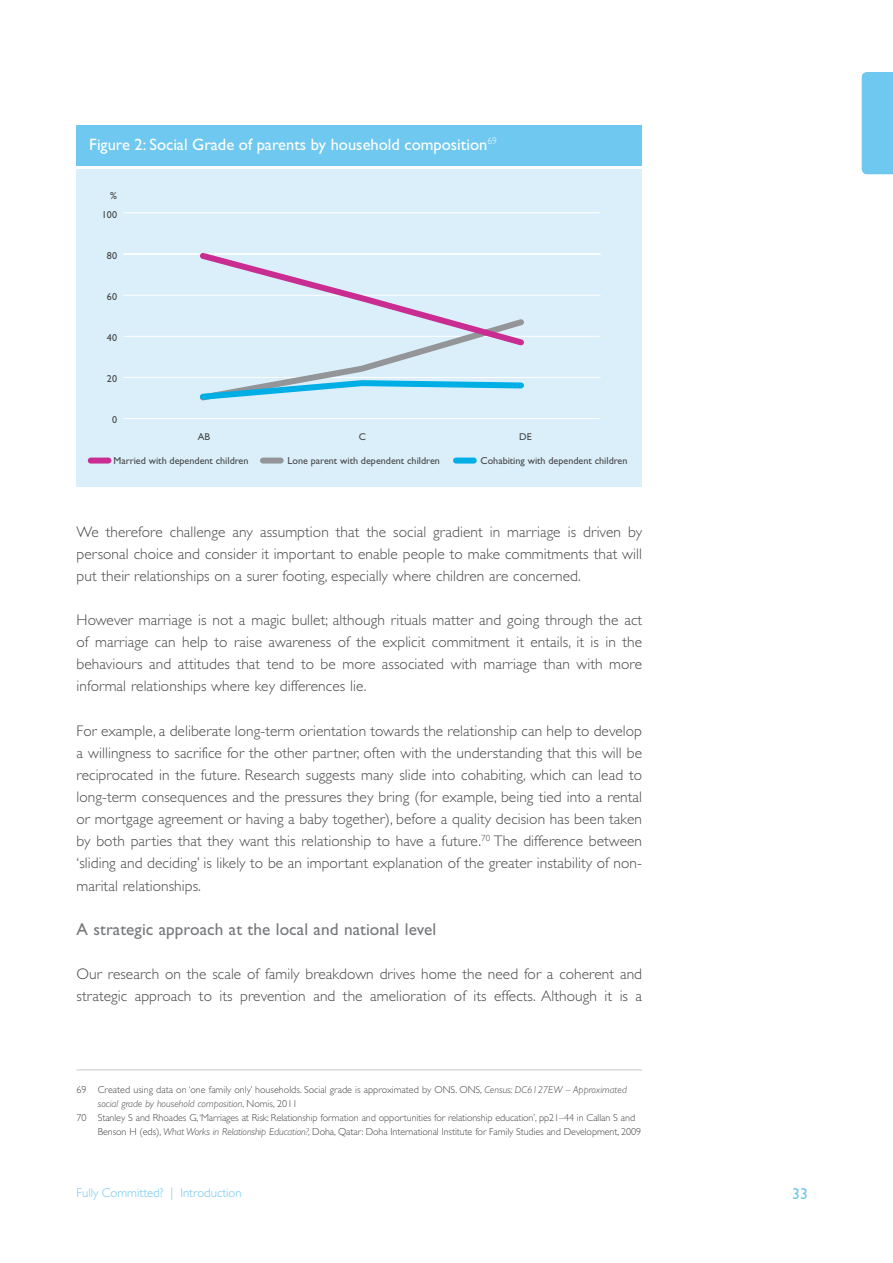
<style>
.page{position:relative;width:893px;height:1263px;background:#fff}
.page>*{position:absolute;margin:0;border:0;box-sizing:border-box;transform-origin:0 0}
.Subhead_2{font:17.25px "Gill Sans Std";letter-spacing:.005em;color:#76787b}
.Figure_head{font:16.5px "Gill Sans Std";color:#fff}
.t1{font:15.75px "Gill Sans Std";color:#6fc8ef}
.body{font:300 15.3px/22.2px "Gill Sans Std";letter-spacing:.005em;color:#464748;text-align:justify}
.t2{font:300 12.75px "Gill Sans Std";color:#6fc8ef}
.Footnote{font:300 10.2px/14.2px "Gill Sans Std";letter-spacing:-.01em;color:#464748}
.t3{font:10.2px "Gill Sans Std";color:#464748}
.t4{font:9.9px "Gill Sans Std";color:#464748}
.s1{font-style:italic}
</style>
<div class="page">
<div style="left:862px;top:72px;width:31px;height:102px;background:#6fc8ef"></div>
<hr style="left:77px;top:1070px;width:565px;height:1px;background:#c7c8ca">
<div style="left:77px;top:169px;width:565px;height:317px;background:#dbeffa"></div>
<div style="left:91px;top:457px;width:17px;height:6px;background:#c92d92"></div>
<div style="left:456px;top:457px;width:18px;height:6px;background:#00aee6"></div>
<div style="left:263px;top:457px;width:18px;height:6px;background:#939598"></div>
<hr style="left:123px;top:418px;width:477px;height:1px;background:#fff">
<hr style="left:123px;top:377px;width:477px;height:1px;background:#fff">
<hr style="left:123px;top:336px;width:477px;height:1px;background:#fff">
<hr style="left:123px;top:295px;width:477px;height:1px;background:#fff">
<hr style="left:123px;top:254px;width:477px;height:1px;background:#fff">
<svg style="left:196px;top:253px;width:332px;height:148px"></svg>
<hr style="left:123px;top:212px;width:477px;height:1px;background:#fff">
<div style="left:77px;top:125px;width:565px;height:41px;background:#6fc8ef"></div>
<p class="Figure_head" style="left:89px;top:134px;width:409px">Figure 2: Social Grade of parents by household composition<sup>69</sup></p>
<p class="t3" style="left:110px;top:190px;width:8px">%</p>
<p class="t3" style="left:102px;top:208px;width:17px">100</p>
<p class="t3" style="left:107px;top:249px;width:12px">80</p>
<p class="t3" style="left:107px;top:290px;width:12px">60</p>
<p class="t3" style="left:107px;top:332px;width:12px">40</p>
<p class="t3" style="left:107px;top:373px;width:12px">20</p>
<p class="t3" style="left:112px;top:414px;width:7px">0</p>
<p class="t4" style="left:198px;top:431px;width:14px">AB</p>
<p class="t4" style="left:359px;top:431px;width:9px">C</p>
<p class="t4" style="left:519px;top:431px;width:14px">DE</p>
<p class="t3" style="left:114px;top:455px;width:137px">Married with dependent children</p>
<p class="t3" style="left:288px;top:455px;width:154px">Lone parent with dependent children</p>
<p class="t3" style="left:480px;top:455px;width:149px">Cohabiting with dependent children</p>
<p class="body" style="left:77px;top:521px;width:567px">We therefore challenge any assumption that the social gradient in marriage is driven by personal choice and consider it important to enable people to make commitments that will put their relationships on a surer footing, especially where children are concerned.</p>
<p class="body" style="left:77px;top:609px;width:567px">However marriage is not a magic bullet; although rituals matter and going through the act of marriage can help to raise awareness of the explicit commitment it entails, it is in the behaviours and attitudes that tend to be more associated with marriage than with more informal relationships where key differences lie.</p>
<p class="body" style="left:77px;top:720px;width:567px">For example, a deliberate long-term orientation towards the relationship can help to develop a willingness to sacrifice for the other partner, often with the understanding that this will be reciprocated in the future. Research suggests many slide into cohabiting, which can lead to long-term consequences and the pressures they bring (for example, being tied into a rental or mortgage agreement or having a baby together), before a quality decision has been taken by both parties that they want this relationship to have a future.<sup>70</sup> The difference between ‘sliding and deciding’ is likely to be an important explanation of the greater instability of non&shy;marital relationships.</p>
<p class="Subhead_2" style="left:77px;top:919px;width:361px">A strategic approach at the local and national level</p>
<p class="body" style="left:77px;top:963px;width:567px">Our research on the scale of family breakdown drives home the need for a coherent and strategic approach to its prevention and the amelioration of its effects. Although it is a</p>
<p class="Footnote" style="left:98px;top:1082px;width:530px;text-indent:-21px">69 Created using data on ‘one family only’ households. Social grade is approximated by ONS. ONS, <span class="s1">Census: DC6127EW – Approximated social grade by household composition</span>, Nomis, 2011</p>
<p class="Footnote" style="left:98px;top:1111px;width:545px;text-indent:-21px">70 Stanley S and Rhoades G, ‘Marriages at Risk: Relationship formation and opportunities for relationship education’, pp21–44 in Callan S and<br>Benson H (eds), <span class="s1">What Works in Relationship Education?,</span> Doha, Qatar: Doha International Institute for Family Studies and Development, 2009</p>
<p class="t2" style="left:77px;top:1186px;width:167px">Fully Committed? | Introduction</p>
<p class="t1" style="left:792px;top:1185px;width:17px">33</p>
</div>
